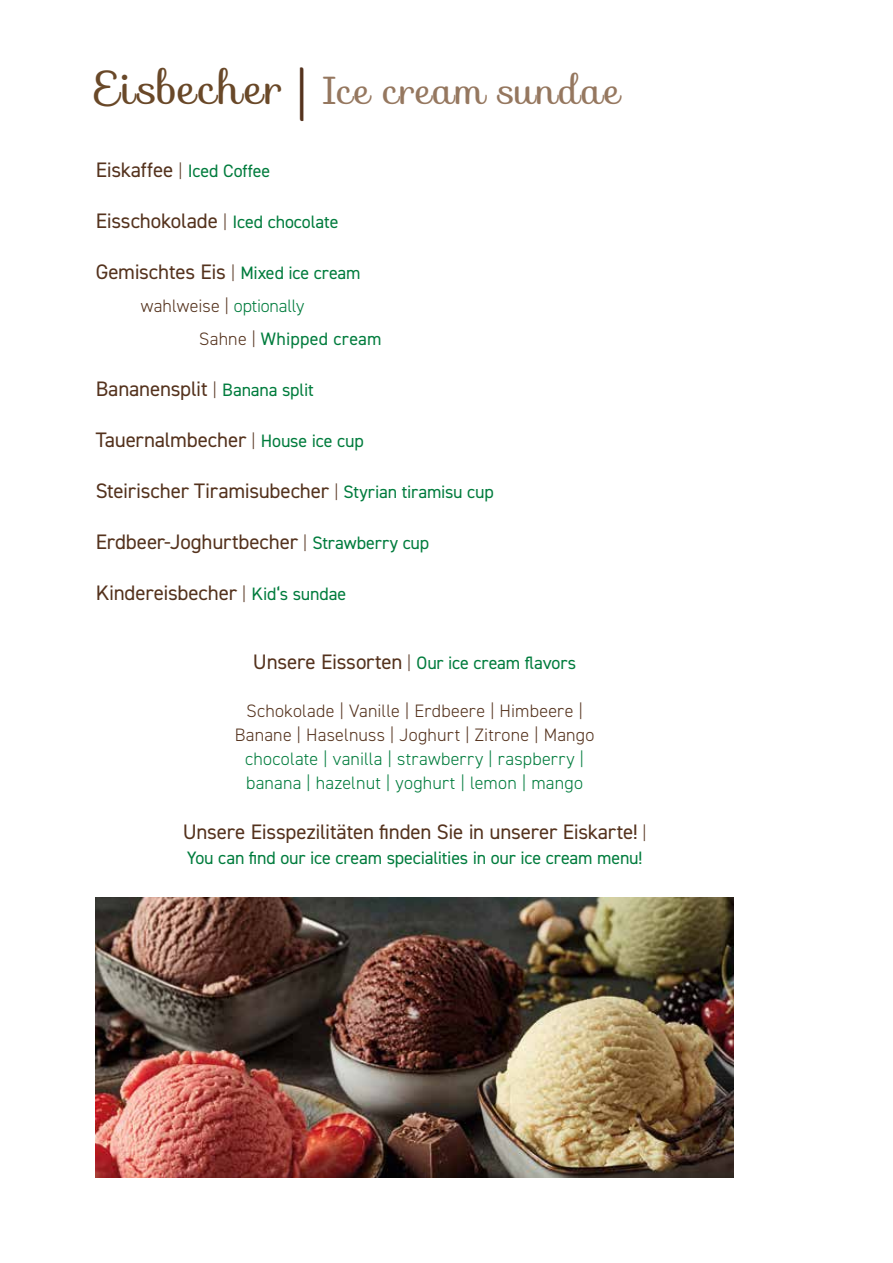
<style>
.page{position:relative;width:893px;height:1263px;background:#fff}
.page>*{position:absolute;margin:0;border:0;box-sizing:border-box;transform-origin:0 0}
.t1{font:39px "Sofia";letter-spacing:.04em;color:#95775f}
.t2{font:21px "DIN2014";letter-spacing:-.01em;color:#54321d}
.t3{font:300 18px/33px "DIN2014";letter-spacing:.01em;color:#54321d}
.t4{font:18px "DIN2014";letter-spacing:-.01em;color:#007c3d}
.t5{font:300 18px/24px "DIN2014";letter-spacing:.01em;color:#007c3d}
.s1{font-size:45px;color:#694828}
.s2{font-size:45px;color:#54321d}
.s3{font-size:21px;color:#54321d}
.s4{font-weight:300;color:#54321d}
.s5{font-weight:300;font-size:18px}
.s6{font-size:18px;color:#007c3d}
.s7{color:#007c3d}
.s8{font-weight:400;color:#007c3d}
</style>
<div class="page">
<img style="left:96px;top:897px;width:637px;height:281px">
<h1 class="t1" style="left:96px;top:59px;width:526px"><span class="s1">Eisbecher</span> <span class="s2">|</span> Ice cream sundae</h1>
<p class="t4" style="left:96px;top:160px;width:176px"><span class="s3">Eiskaffee</span> <span class="s4">|</span> Iced Coffee</p>
<p class="t2" style="left:96px;top:208px;width:244px">Eisschokolade <span class="s5">|</span> <span class="s6">Iced chocolate</span></p>
<p class="t2" style="left:96px;top:259px;width:267px">Gemischtes Eis <span class="s5">|</span> <span class="s6">Mixed ice cream</span></p>
<p class="t3" style="left:199px;top:290px;width:184px;text-indent:-58px">wahlweise | <span class="s7">optionally<br></span>Sahne | <span class="s8">Whipped cream</span></p>
<p class="t2" style="left:96px;top:376px;width:220px">Bananensplit <span class="s5">|</span> <span class="s6">Banana split</span></p>
<p class="t2" style="left:96px;top:427px;width:270px">Tauernalmbecher <span class="s5">|</span> <span class="s6">House ice cup</span></p>
<p class="t2" style="left:96px;top:478px;width:400px">Steirischer Tiramisubecher <span class="s5">|</span> <span class="s6">Styrian tiramisu cup</span></p>
<p class="t2" style="left:96px;top:529px;width:335px">Erdbeer-Joghurtbecher <span class="s5">|</span> <span class="s6">Strawberry cup</span></p>
<p class="t2" style="left:96px;top:580px;width:252px">Kindereisbecher <span class="s5">|</span> <span class="s6">Kid‘s sundae</span></p>
<p class="t4" style="left:253px;top:652px;width:325px"><span class="s3">Unsere Eissorten</span> <span class="s4">|</span> Our ice cream flavors</p>
<p class="t3" style="left:235px;top:699px;width:361px;line-height:24px;text-align:center">Schokolade | Vanille | Erdbeere | Himbeere |<br>Banane | Haselnuss | Joghurt | Zitrone | Mango</p>
<p class="t5" style="left:245px;top:747px;width:340px">chocolate | vanilla | strawberry | raspberry | banana | hazelnut | yoghurt | lemon | mango</p>
<p class="t2" style="left:183px;top:818px;width:465px">Unsere Eisspezilitäten finden Sie in unserer Eiskarte! <span class="s5">|</span></p>
<p class="t4" style="left:187px;top:847px;width:457px">You can find our ice cream specialities in our ice cream menu!</p>
</div>
